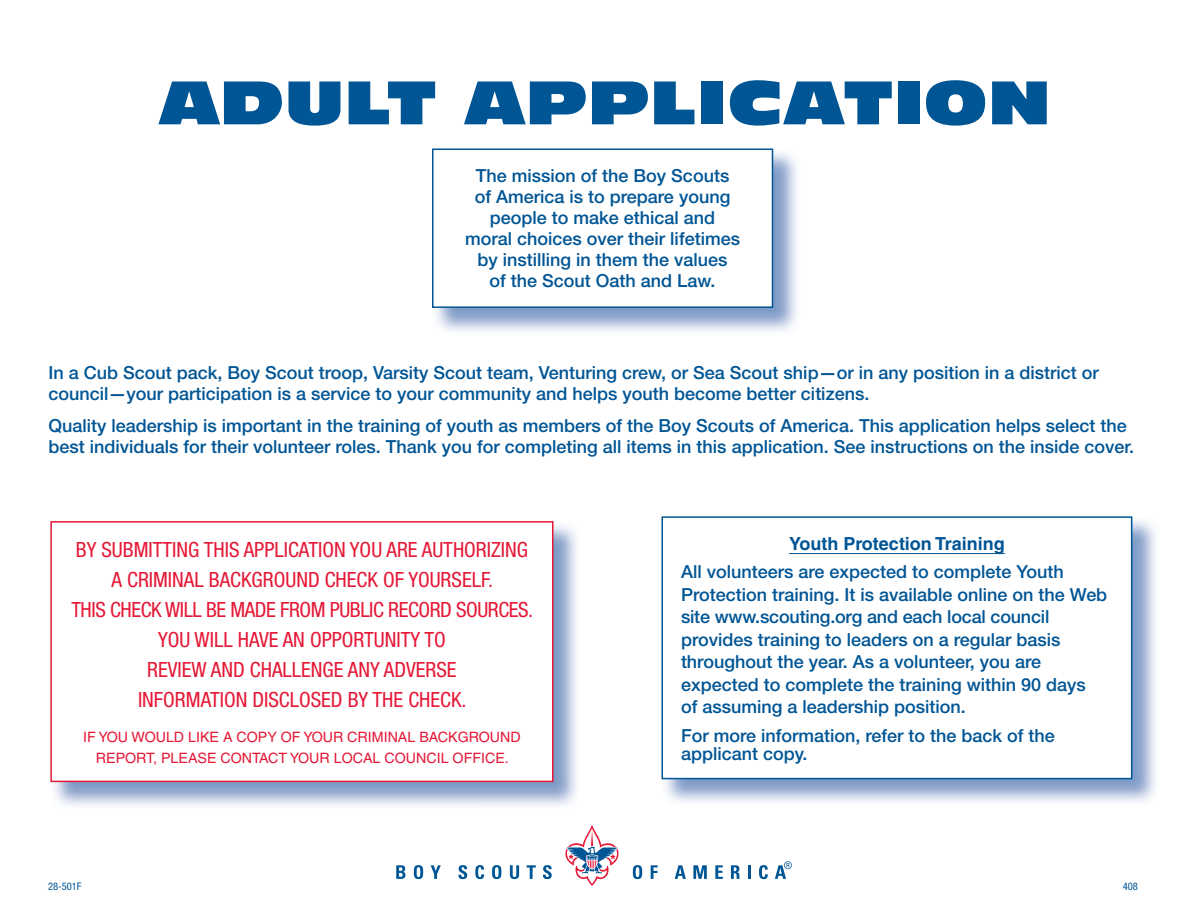
<style>
.page{position:relative;width:1188px;height:918px;background:#fff}
.page>*{position:absolute;margin:0;border:0;box-sizing:border-box;transform-origin:0 0}
.t1{font:60px "Antique Olive Nord";color:#005595}
.t2{font:condensed 21px/30px "Helvetica Neue";color:#e51836;text-align:center}
.t3{font:500 18px/21px "Helvetica Neue";color:#005595}
.t4{font:700 18px "Helvetica";color:#005595}
.t5{font:14.25px/20.2px "Helvetica";color:#e51836;text-align:center}
.t6{font:condensed 10.5px "Helvetica Neue";color:#005595}
</style>
<div class="page">
<img style="left:661px;top:516px;width:495px;height:286px">
<div style="left:662px;top:517px;width:470px;height:262px;background:#fff"></div>
<hr style="left:789px;top:553px;width:216px;height:1px;background:#005595">
<div style="left:662px;top:516px;width:470px;height:263px;border:2px solid #005595"></div>
<div style="left:50px;top:521px;width:504px;height:261px;border:2px solid #e51836"></div>
<img style="left:436px;top:148px;width:361px;height:184px">
<div style="left:433px;top:149px;width:339px;height:158px;background:#fff"></div>
<div style="left:432px;top:148px;width:341px;height:160px;border:2px solid #005595"></div>
<svg style="left:396px;top:865px;width:9px;height:14px"></svg>
<svg style="left:414px;top:865px;width:9px;height:14px"></svg>
<svg style="left:431px;top:865px;width:10px;height:14px"></svg>
<svg style="left:458px;top:865px;width:9px;height:14px"></svg>
<svg style="left:475px;top:865px;width:9px;height:14px"></svg>
<svg style="left:492px;top:865px;width:9px;height:14px"></svg>
<svg style="left:510px;top:865px;width:9px;height:14px"></svg>
<svg style="left:527px;top:865px;width:9px;height:14px"></svg>
<svg style="left:543px;top:865px;width:9px;height:14px"></svg>
<svg style="left:633px;top:865px;width:9px;height:14px"></svg>
<svg style="left:651px;top:865px;width:7px;height:14px"></svg>
<svg style="left:675px;top:865px;width:11px;height:14px"></svg>
<svg style="left:693px;top:865px;width:14px;height:14px"></svg>
<svg style="left:715px;top:865px;width:8px;height:14px"></svg>
<svg style="left:731px;top:865px;width:9px;height:14px"></svg>
<hr style="left:748px;top:865px;width:3px;height:14px;background:#005595">
<svg style="left:759px;top:865px;width:9px;height:14px"></svg>
<svg style="left:775px;top:861px;width:17px;height:18px"></svg>
<svg style="left:565px;top:825px;width:54px;height:61px"></svg>
<h1 class="t1" style="left:158px;top:65px;width:895px">ADULT APPLICATION</h1>
<p class="t3" style="left:465px;top:165px;width:276px;text-align:center">The mission of the Boy Scouts<br>of America is to prepare young people to make ethical and moral choices over their lifetimes by instilling in them the values<br>of the Scout Oath and Law.</p>
<p class="t3" style="left:48px;top:362px;width:1052px">In a Cub Scout pack, Boy Scout troop, Varsity Scout team, Venturing crew, or Sea Scout ship—or in any position in a district or council—your participation is a service to your community and helps youth become better citizens.</p>
<p class="t3" style="left:48px;top:415px;width:1087px">Quality leadership is important in the training of youth as members of the Boy Scouts of America. This application helps select the best individuals for their volunteer roles. Thank you for completing all items in this application. See instructions on the inside cover.</p>
<p class="t2" style="left:71px;top:535px;width:464px">BY SUBMITTING THIS APPLICATION YOU ARE AUTHORIZING A CRIMINAL BACKGROUND CHECK OF YOURSELF.<br>THIS CHECK WILL BE MADE FROM PUBLIC RECORD SOURCES.<br>YOU WILL HAVE AN OPPORTUNITY TO<br>REVIEW AND CHALLENGE ANY ADVERSE<br>INFORMATION DISCLOSED BY THE CHECK.</p>
<p class="t5" style="left:83px;top:727px;width:439px">IF YOU WOULD LIKE A COPY OF YOUR CRIMINAL BACKGROUND<br>REPORT, PLEASE CONTACT YOUR LOCAL COUNCIL OFFICE.</p>
<p class="t4" style="left:789px;top:533px;width:217px">Youth Protection Training</p>
<p class="t3" style="left:681px;top:560px;width:428px;line-height:22.5px">All volunteers are expected to complete Youth Protection training. It is available online on the Web site www.scouting.org and each local council provides training to leaders on a regular basis throughout the year. As a volunteer, you are expected to complete the training within 90 days<br>of assuming a leadership position.</p>
<p class="t3" style="left:681px;top:726px;width:375px;line-height:18px">For more information, refer to the back of the applicant copy.</p>
<p class="t6" style="left:48px;top:880px;width:35px">28-501F</p>
<p class="t6" style="left:1123px;top:880px;width:17px">408</p>
</div>
